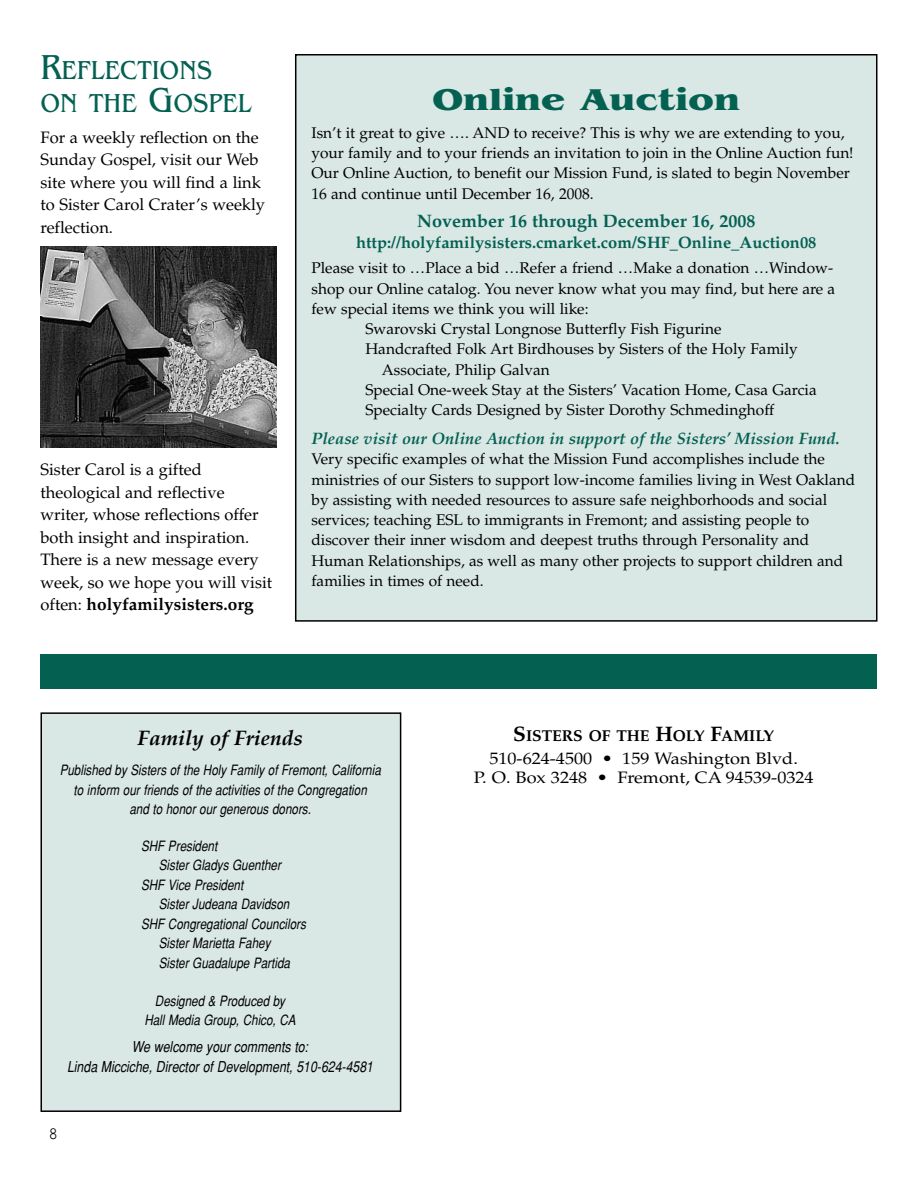
<style>
.page{position:relative;width:918px;height:1188px;background:#fff}
.page>*{position:absolute;margin:0;border:0;box-sizing:border-box;transform-origin:0 0}
.t1{font:700 31.5px "Benguiat";color:#046152;scale:1.25 1}
.t2{font:27.15px/33px "Benguiat";color:#046152;scale:.91 1}
.t3{font:italic 700 21px "Palatino";color:#000}
.t4{font:700 18px "Palatino";color:#046152}
.t5{font:700 17.25px "Palatino";color:#000}
.t6{font:16.5px/22.5px "Palatino";color:#000}
.t7{font:16.5px/19.5px "Palatino";color:#000;text-align:center;scale:1.1 1}
.t8{font:italic 700 16.5px "Palatino";color:#046152}
.t9{font:700 16.5px "Palatino";color:#046152}
.t10{font:700 15.75px "Palatino";color:#000}
.t11{font:15.45px/20.2px "Palatino";color:#000}
.t12{font:italic condensed 15px/19.5px "Helvetica";color:#000;text-align:center}
.t13{font:15px "Sans Serif Book FLF";color:#000}
.t14{font:italic condensed 14.25px/19.5px "Helvetica";color:#000;text-align:center}
.s1{font-size:36.3px}
.s2{font-weight:400;font-size:16.5px}
.s3{font-size:21px}
</style>
<div class="page">
<div style="left:41px;top:713px;width:360px;height:398px;background:#d9e7e5"></div>
<div style="left:40px;top:712px;width:361px;height:400px;border:2px solid #000"></div>
<div style="left:40px;top:655px;width:838px;height:34px;background:#046152"></div>
<div style="left:296px;top:55px;width:581px;height:566px;background:#d9e7e5"></div>
<div style="left:295px;top:54px;width:583px;height:568px;border:2px solid #000"></div>
<img style="left:40px;top:246px;width:236px;height:201px">
<h2 class="t2" style="left:40px;top:56px;width:234px"><span class="s1">R</span>EFLECTIONS<br>ON THE <span class="s1">G</span>OSPEL</h2>
<p class="t6" style="left:40px;top:128px;width:226px">For a weekly reflection on the<br>Sunday Gospel, visit our Web site where you will find a link to Sister Carol Crater’s weekly reflection.</p>
<p class="t6" style="left:40px;top:460px;width:233px">Sister Carol is a gifted theological and reflective writer, whose reflections offer both insight and inspiration.<br>There is a new message every week, so we hope you will visit</p>
<p class="t5" style="left:40px;top:598px;width:215px"><span class="s2">often:</span> holyfamilysisters.org</p>
<h1 class="t1" style="left:432px;top:88px;width:248px">Online Auction</h1>
<p class="t11" style="left:311px;top:124px;width:544px">Isn’t it great to give …. AND to receive? This is why we are extending to you, your family and to your friends an invitation to join in the Online Auction fun!<br>Our Online Auction, to benefit our Mission Fund, is slated to begin November 16 and continue until December 16, 2008.</p>
<p class="t4" style="left:417px;top:215px;width:340px">November 16 through December 16, 2008</p>
<p class="t9" style="left:356px;top:236px;width:462px">http://holyfamilysisters.cmarket.com/SHF_Online_Auction08</p>
<p class="t11" style="left:311px;top:260px;width:523px">Please visit to …Place a bid …Refer a friend …Make a donation …Window-</p>
<p class="t11" style="left:311px;top:280px;width:525px">shop our Online catalog. You never know what you may find, but here are a</p>
<p class="t11" style="left:311px;top:300px;width:279px">few special items we think you will like:</p>
<p class="t11" style="left:365px;top:321px;width:358px">Swarovski Crystal Longnose Butterfly Fish Figurine</p>
<p class="t11" style="left:365px;top:341px;width:434px">Handcrafted Folk Art Birdhouses by Sisters of the Holy Family</p>
<p class="t11" style="left:382px;top:361px;width:169px">Associate, Philip Galvan</p>
<p class="t11" style="left:365px;top:381px;width:453px">Special One-week Stay at the Sisters’ Vacation Home, Casa Garcia</p>
<p class="t11" style="left:365px;top:402px;width:410px">Specialty Cards Designed by Sister Dorothy Schmedinghoff</p>
<p class="t8" style="left:311px;top:432px;width:530px">Please visit our Online Auction in support of the Sisters’ Mission Fund.</p>
<p class="t11" style="left:311px;top:451px;width:545px">Very specific examples of what the Mission Fund accomplishes include the ministries of our Sisters to support low-income families living in West Oakland by assisting with needed resources to assure safe neighborhoods and social services; teaching ESL to immigrants in Fremont; and assisting people to discover their inner wisdom and deepest truths through Personality and Human Relationships, as well as many other projects to support children and families in times of need.</p>
<h3 class="t3" style="left:137px;top:730px;width:167px">Family of Friends</h3>
<p class="t14" style="left:60px;top:761px;width:323px">Published by Sisters of the Holy Family of Fremont, California to inform our friends of the activities of the Congregation<br>and to honor our generous donors.</p>
<p class="t14" style="left:141px;top:836px;width:78px">SHF President</p>
<p class="t14" style="left:159px;top:856px;width:124px">Sister Gladys Guenther</p>
<p class="t14" style="left:141px;top:875px;width:104px">SHF Vice President</p>
<p class="t14" style="left:159px;top:895px;width:132px">Sister Judeana Davidson</p>
<p class="t14" style="left:141px;top:914px;width:166px">SHF Congregational Councilors</p>
<p class="t14" style="left:159px;top:934px;width:113px">Sister Marietta Fahey</p>
<p class="t14" style="left:159px;top:953px;width:133px">Sister Guadalupe Partida</p>
<p class="t14" style="left:144px;top:991px;width:153px">Designed &amp; Produced by<br>Hall Media Group, Chico, CA</p>
<p class="t12" style="left:67px;top:1037px;width:307px">We welcome your comments to:<br>Linda Micciche, Director of Development, 510-624-4581</p>
<p class="t13" style="left:49px;top:1125px;width:10px">8</p>
<p class="t10" style="left:513px;top:730px;width:262px"><span class="s3">S</span>ISTERS OF THE <span class="s3">H</span>OLY <span class="s3">F</span>AMILY</p>
<p class="t7" style="left:474px;top:750px;width:311px">510-624-4500 • 159 Washington Blvd.<br>P. O. Box 3248 • Fremont, CA 94539-0324</p>
</div>
